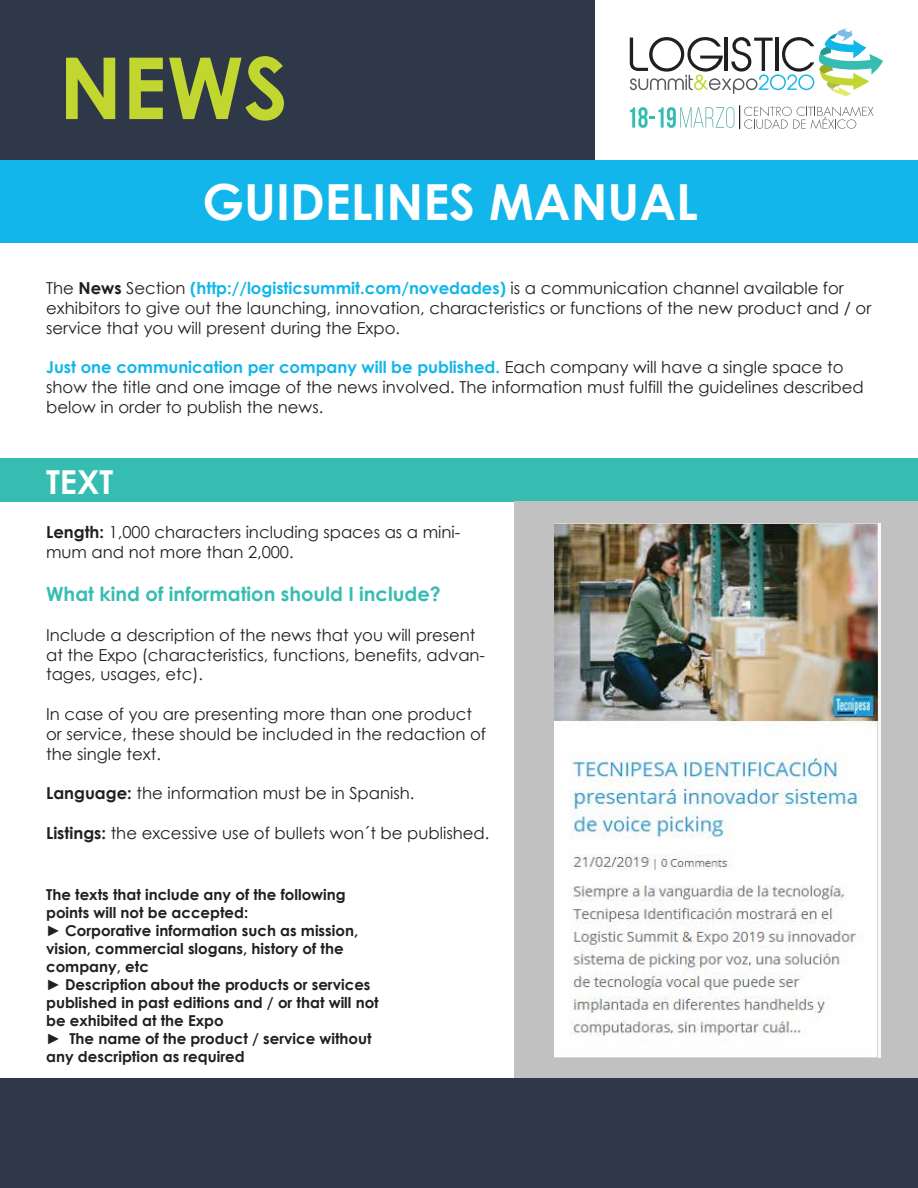
<style>
.page{position:relative;width:918px;height:1188px;background:#fff}
.page>*{position:absolute;margin:0;border:0;box-sizing:border-box;transform-origin:0 0}
.t1{font:700 85.5px "Century Gothic";color:#c1d72f}
.t2{font:700 49.8px "Century Gothic";color:#fff}
.t3{font:700 33px "Century Gothic";color:#fff}
.t4{font:700 19.5px "Century Gothic";color:#36bdb2}
.t5{font:16.5px/19.8px "Century Gothic";color:#231f20}
.t6{font:700 15px/18px "Century Gothic";color:#231f20}
.s1{font-weight:700}
.s2{font-weight:700;color:#13b6ea}
</style>
<div class="page">
<div style="left:0;top:0;width:595px;height:171px;background:#2f3849"></div>
<div style="left:0;top:160px;width:918px;height:83px;background:#13b6ea"></div>
<div style="left:0;top:458px;width:918px;height:44px;background:#36bdb2"></div>
<div style="left:514px;top:501px;width:404px;height:588px;background:#c2c1c1"></div>
<img style="left:554px;top:524px;width:326px;height:533px">
<div style="left:0;top:1079px;width:918px;height:109px;background:#2f3849"></div>
<svg style="left:630px;top:106px;width:244px;height:23px"></svg>
<svg style="left:630px;top:28px;width:253px;height:68px"></svg>
<h1 class="t1" style="left:59px;top:23px;width:231px">NEWS</h1>
<h2 class="t2" style="left:202px;top:164px;width:497px">GUIDELINES MANUAL</h2>
<p class="t5" style="left:46px;top:278px;width:827px">The <span class="s1">News</span> Section <span class="s2">(http://logisticsummit.com/novedades)</span> is a communication channel available for exhibitors to give out the launching, innovation, characteristics or functions of the new product and / or service that you will present during the Expo.</p>
<p class="t5" style="left:46px;top:357px;width:819px"><span class="s2">Just one communication per company will be published.</span> Each company will have a single space to show the title and one image of the news involved. The information must fulfill the guidelines described below in order to publish the news.</p>
<h3 class="t3" style="left:46px;top:457px;width:69px">TEXT</h3>
<p class="t5" style="left:46px;top:522px;width:416px"><span class="s1">Length:</span> 1,000 characters including spaces as a mini&shy;mum and not more than 2,000.</p>
<p class="t4" style="left:46px;top:579px;width:396px">What kind of information should I include?</p>
<p class="t5" style="left:46px;top:625px;width:441px">Include a description of the news that you will present at the Expo (characteristics, functions, benefits, advan&shy;tages, usages, etc).</p>
<p class="t5" style="left:46px;top:704px;width:441px">In case of you are presenting more than one product or service, these should be included in the redaction of the single text.</p>
<p class="t5" style="left:46px;top:783px;width:370px"><span class="s1">Language:</span> the information must be in Spanish.</p>
<p class="t5" style="left:46px;top:823px;width:445px"><span class="s1">Listings:</span> the excessive use of bullets won´t be published.</p>
<p class="t6" style="left:46px;top:885px;width:334px">The texts that include any of the following points will not be accepted:<br>► Corporative information such as mission, vision, commercial slogans, history of the company, etc<br>► Description about the products or services published in past editions and / or that will not be exhibited at the Expo<br>► The name of the product / service without any description as required</p>
</div>
